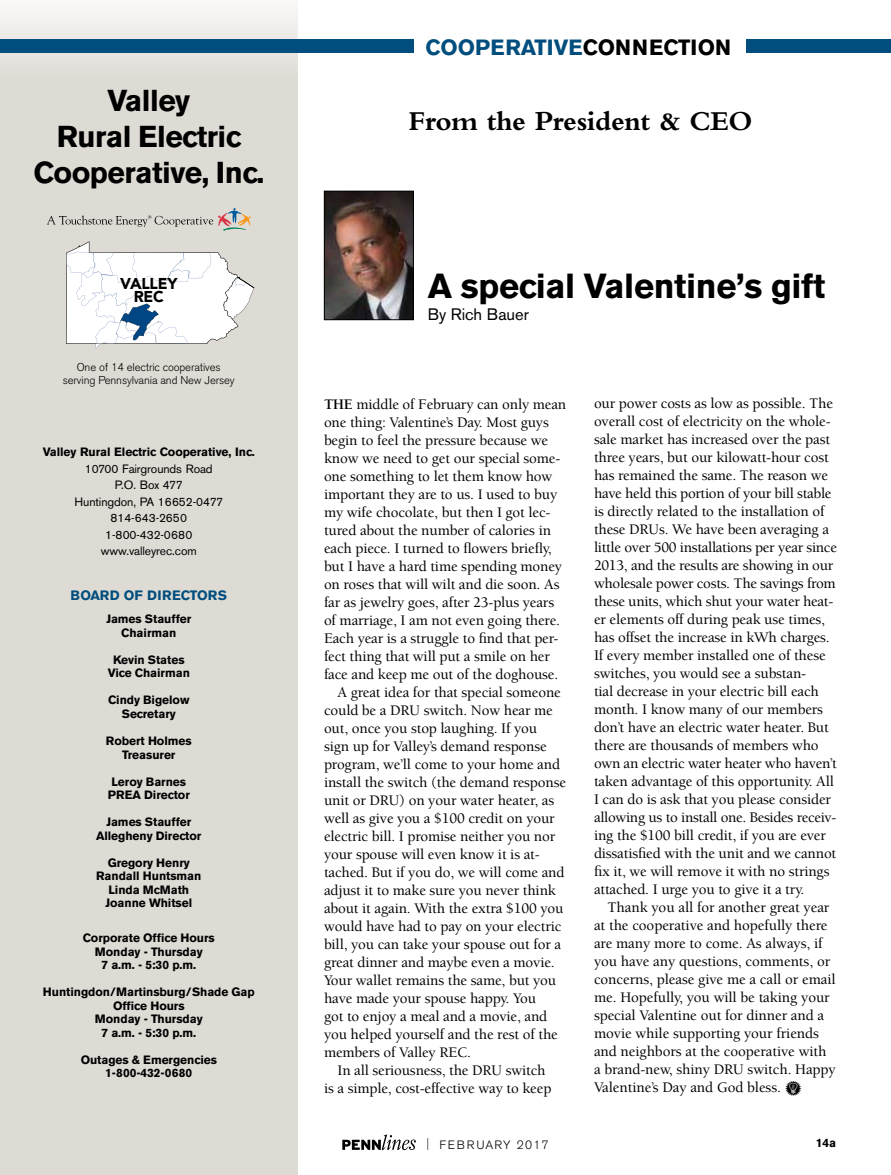
<style>
.page{position:relative;width:891px;height:1175px;background:#fff}
.page>*{position:absolute;margin:0;border:0;box-sizing:border-box;transform-origin:0 0}
.t1{font:700 34.5px "Akzidenz Grotesk BE";letter-spacing:-.01em;color:#000}
.t2{font:700 30px/36px "Akzidenz Grotesk BE";letter-spacing:-.02em;color:#000;text-align:center}
.t3{font:700 28.5px "Bembo";letter-spacing:-.01em;color:#000}
.t4{font:700 21.9px "Akzidenz Grotesk BE";color:#014e7e}
.t5{font:16.5px "Akzidenz Grotesk BE";color:#000}
.t6{font:900 15.6px/12.8px "Avenir LT Std";letter-spacing:-.01em;color:#000;text-align:center}
.t7{font:500 15px/18px "Berkeley Std";letter-spacing:-.01em;color:#000}
.t8{font:700 13.5px "Akzidenz Grotesk BE";letter-spacing:-.01em;color:#014e7e}
.t9{font:700 12px/13.5px "Akzidenz Grotesk BE";letter-spacing:-.005em;color:#000;text-align:center}
.t10{font:12px/16.5px "Akzidenz Grotesk BE";letter-spacing:-.01em;color:#000;text-align:center}
.t11{font:300 12px "Akzidenz Grotesk BE";letter-spacing:.11em;color:#000}
.t12{font:300 11.25px/13.5px "Akzidenz Grotesk BE";letter-spacing:-.01em;color:#000;text-align:center}
.s1{color:#000}
.s2{font-weight:700}
.s3{font-family:"PF Household Items";font-weight:400}
.s4{font-stretch:condensed}
</style>
<div class="page">
<svg style="left:342px;top:1134px;width:74px;height:16px"></svg>
<div style="left:0;top:0;width:298px;height:1174px;background:#dedbd5"></div>
<img style="left:326px;top:193px;width:86px;height:125px">
<div style="left:324px;top:191px;width:90px;height:129px;border:1px solid #000"></div>
<svg style="left:47px;top:208px;width:204px;height:23px"></svg>
<div style="left:747px;top:40px;width:144px;height:13px;background:#014e7e"></div>
<div style="left:0;top:40px;width:413px;height:13px;background:#014e7e"></div>
<svg style="left:66px;top:241px;width:188px;height:107px"></svg>
<h2 class="t2" style="left:33px;top:82px;width:232px">Valley<br>Rural Electric<br>Cooperative, Inc.</h2>
<p class="t6" style="left:120px;top:277px;width:59px">VALLEY<br>REC</p>
<p class="t12" style="left:63px;top:360px;width:174px">One of 14 electric cooperatives serving Pennsylvania and New Jersey</p>
<p class="t9" style="left:43px;top:445px;width:214px">Valley Rural Electric Cooperative, Inc.</p>
<p class="t10" style="left:75px;top:460px;width:150px">10700 Fairgrounds Road<br>P.O. Box 477<br>Huntingdon, PA 16652-0477<br>814-643-2650<br>1-800-432-0680 www.valleyrec.com</p>
<p class="t8" style="left:71px;top:587px;width:86px">Board of Direc</p>
<p class="t8" style="left:190px;top:587px;width:39px">tors</p>
<p class="t9" style="left:106px;top:612px;width:86px">James Stauffer<br>Chairman</p>
<p class="t9" style="left:108px;top:653px;width:84px">Kevin States<br>Vice Chairman</p>
<p class="t9" style="left:108px;top:693px;width:83px">Cindy Bigelow<br>Secretary</p>
<p class="t9" style="left:106px;top:734px;width:87px">Robert Holmes<br>Treasurer</p>
<p class="t9" style="left:108px;top:774px;width:84px">Leroy Barnes<br>PREA Director</p>
<p class="t9" style="left:96px;top:815px;width:107px">James Stauffer<br>Allegheny Director</p>
<p class="t9" style="left:96px;top:855px;width:107px">Gregory Henry<br>Randall Huntsman<br>Linda McMath<br>Joanne Whitsel</p>
<p class="t9" style="left:83px;top:931px;width:134px">Corporate Office Hours<br>Monday - Thursday<br>7 a.m. - 5:30 p.m.</p>
<p class="t9" style="left:43px;top:985px;width:213px">Huntingdon/Martinsburg/Shade Gap<br>Office Hours<br>Monday - Thursday<br>7 a.m. - 5:30 p.m.</p>
<p class="t9" style="left:81px;top:1052px;width:138px">Outages &amp; Emergencies<br>1-800-432-0680</p>
<h3 class="t4" style="left:426px;top:34px;width:307px">COOPERATIVE<span class="s1">CONNECTION</span></h3>
<h3 class="t3" style="left:408px;top:105px;width:346px">From the President &amp; CEO</h3>
<h1 class="t1" style="left:428px;top:265px;width:399px">A special Valentine’s gift</h1>
<p class="t5" style="left:428px;top:304px;width:103px">By Rich Bauer</p>
<p class="t7" style="left:324px;top:395px;width:244px"><span class="s2">The</span> middle of February can only mean</p>
<p class="t7" style="left:324px;top:413px;width:226px">one thing: Valentine’s Day. Most guys</p>
<p class="t7" style="left:324px;top:431px;width:226px">begin to feel the pressure because we</p>
<p class="t7" style="left:324px;top:449px;width:238px">know we need to get our special some-</p>
<p class="t7" style="left:324px;top:467px;width:230px">one something to let them know how</p>
<p class="t7" style="left:324px;top:485px;width:235px">important they are to us. I used to buy</p>
<p class="t7" style="left:324px;top:503px;width:228px">my wife chocolate, but then I got lec-</p>
<p class="t7" style="left:324px;top:521px;width:229px">tured about the number of calories in</p>
<p class="t7" style="left:324px;top:539px;width:229px">each piece. I turned to flowers briefly,</p>
<p class="t7" style="left:324px;top:557px;width:240px">but I have a hard time spending money</p>
<p class="t7" style="left:324px;top:575px;width:237px">on roses that will wilt and die soon. As</p>
<p class="t7" style="left:324px;top:593px;width:232px">far as jewelry goes, after 23-plus years</p>
<p class="t7" style="left:324px;top:611px;width:238px">of marriage, I am not even going there.</p>
<p class="t7" style="left:324px;top:629px;width:236px">Each year is a struggle to find that per-</p>
<p class="t7" style="left:324px;top:647px;width:227px">fect thing that will put a smile on her</p>
<p class="t7" style="left:324px;top:665px;width:236px">face and keep me out of the doghouse.</p>
<p class="t7" style="left:338px;top:683px;width:225px">A great idea for that special someone</p>
<p class="t7" style="left:324px;top:701px;width:230px">could be a DRU switch. Now hear me</p>
<p class="t7" style="left:324px;top:719px;width:215px">out, once you stop laughing. If you</p>
<p class="t7" style="left:324px;top:737px;width:224px">sign up for Valley’s demand response</p>
<p class="t7" style="left:324px;top:755px;width:238px">program, we’ll come to your home and</p>
<p class="t7" style="left:324px;top:773px;width:244px">install the switch (the demand response</p>
<p class="t7" style="left:324px;top:791px;width:232px">unit or DRU) on your water heater, as</p>
<p class="t7" style="left:324px;top:809px;width:232px">well as give you a $100 credit on your</p>
<p class="t7" style="left:324px;top:827px;width:233px">electric bill. I promise neither you nor</p>
<p class="t7" style="left:324px;top:845px;width:217px">your spouse will even know it is at-</p>
<p class="t7" style="left:324px;top:863px;width:242px">tached. But if you do, we will come and</p>
<p class="t7" style="left:324px;top:881px;width:233px">adjust it to make sure you never think</p>
<p class="t7" style="left:324px;top:899px;width:241px">about it again. With the extra $100 you</p>
<p class="t7" style="left:324px;top:917px;width:239px">would have had to pay on your electric</p>
<p class="t7" style="left:324px;top:935px;width:239px">bill, you can take your spouse out for a</p>
<p class="t7" style="left:324px;top:953px;width:232px">great dinner and maybe even a movie.</p>
<p class="t7" style="left:324px;top:971px;width:234px">Your wallet remains the same, but you</p>
<p class="t7" style="left:324px;top:989px;width:214px">have made your spouse happy. You</p>
<p class="t7" style="left:324px;top:1007px;width:225px">got to enjoy a meal and a movie, and</p>
<p class="t7" style="left:324px;top:1025px;width:235px">you helped yourself and the rest of the</p>
<p class="t7" style="left:324px;top:1043px;width:149px">members of Valley REC.</p>
<p class="t7" style="left:338px;top:1061px;width:210px">In all seriousness, the DRU switch</p>
<p class="t7" style="left:324px;top:1079px;width:229px">is a simple, cost-effective way to keep</p>
<p class="t7" style="left:594px;top:395px;width:245px">our power costs as low as possible. The overall cost of electricity on the whole&shy;sale market has increased over the past three years, but our kilowatt-hour cost has remained the same. The reason we have held this portion of your bill stable is directly related to the installation of these DRUs. We have been averaging a little over 500 installations per year since 2013, and the results are showing in our wholesale power costs. The savings from these units, which shut your water heat&shy;er elements off during peak use times, has offset the increase in kWh charges.<br>If every member installed one of these switches, you would see a substan-<br>tial decrease in your electric bill each month. I know many of our members don’t have an electric water heater. But there are thousands of members who own an electric water heater who haven’t taken advantage of this opportunity. All I can do is ask that you please consider allowing us to install one. Besides receiv&shy;ing the $100 bill credit, if you are ever dissatisfied with the unit and we cannot fix it, we will remove it with no strings attached. I urge you to give it a try.</p>
<p class="t7" style="left:594px;top:899px;width:243px;text-indent:14px">Thank you all for another great year at the cooperative and hopefully there are many more to come. As always, if you have any questions, comments, or concerns, please give me a call or email me. Hopefully, you will be taking your special Valentine out for dinner and a movie while supporting your friends and neighbors at the cooperative with a brand-new, shiny DRU switch. Happy Valentine’s Day and God bless. <span class="s3">l</span></p>
<p class="t11" style="left:426px;top:1137px;width:124px"><span class="s4">|</span> FEBRUARY 2017</p>
<p class="t9" style="left:816px;top:1135px;width:22px">14a</p>
</div>
